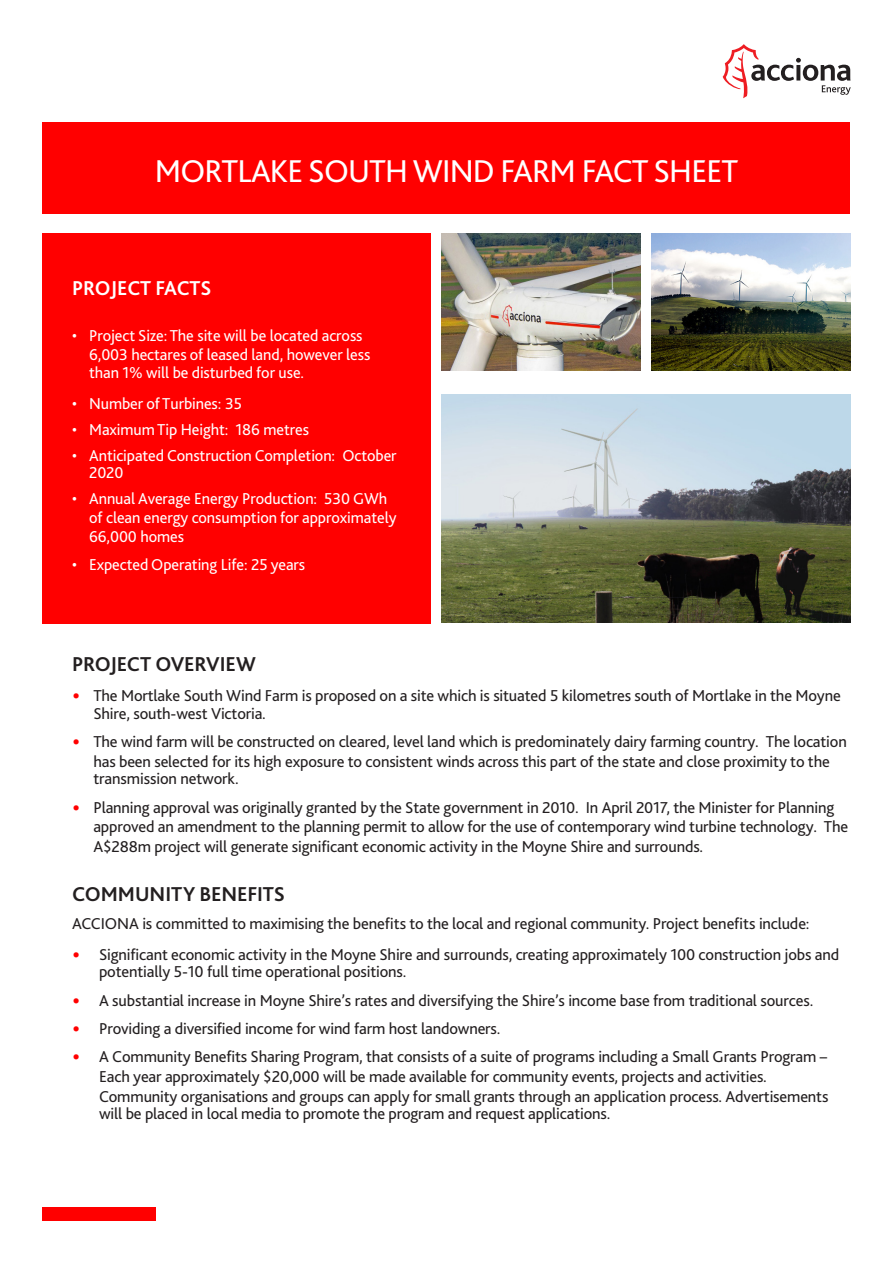
<style>
.page{position:relative;width:893px;height:1263px;background:#fff}
.page>*{position:absolute;margin:0;border:0;box-sizing:border-box;transform-origin:0 0}
.t1{font:33px "Bliss 2";letter-spacing:-.025em;color:#fff}
.t2{font:700 21px "Bliss 2";letter-spacing:-.005em;color:#231f20}
.t3{font:700 21px "Bliss 2";letter-spacing:-.005em;color:#fff}
.t4{font:16.5px/19.8px "Bliss 2";letter-spacing:-.01em;color:#231f20}
.t5{font:16.5px/18.6px "Bliss 2";letter-spacing:-.005em;color:#fff}
.s1{font-style:italic}
.s2{font-family:"Calibri";color:#f00}
</style>
<div class="page">
<img style="left:442px;top:234px;width:198px;height:137px">
<div style="left:43px;top:122px;width:807px;height:92px;background:#f00"></div>
<div style="left:43px;top:234px;width:388px;height:390px;background:#f00"></div>
<div style="left:43px;top:1207px;width:113px;height:13px;background:#f00"></div>
<img style="left:651px;top:234px;width:199px;height:137px">
<svg style="left:723px;top:44px;width:128px;height:54px"></svg>
<img style="left:442px;top:395px;width:408px;height:228px">
<p class="t1" style="left:155px;top:151px;width:585px">MORTLAKE SOUTH WIND FARM FACT SHEET</p>
<p class="t3" style="left:72px;top:275px;width:141px">PROJECT FACTS</p>
<p class="t5" style="left:89px;top:326px;width:283px;text-indent:-17px"><span class="s1">•</span> Project Size: The site will be located across<br>6,003 hectares of leased land, however less than 1% will be disturbed for use.</p>
<p class="t5" style="left:72px;top:394px;width:171px"><span class="s1">•</span> Number of Turbines: 35</p>
<p class="t5" style="left:72px;top:420px;width:238px"><span class="s1">•</span> Maximum Tip Height: 186 metres</p>
<p class="t5" style="left:89px;top:446px;width:309px;line-height:17.5px;text-indent:-17px"><span class="s1">•</span> Anticipated Construction Completion: October<br>2020</p>
<p class="t5" style="left:89px;top:489px;width:309px;text-indent:-17px"><span class="s1">•</span> Annual Average Energy Production: 530 GWh of clean energy consumption for approximately<br>66,000 homes</p>
<p class="t5" style="left:72px;top:555px;width:235px"><span class="s1">•</span> Expected Operating Life: 25 years</p>
<p class="t2" style="left:72px;top:651px;width:185px">PROJECT OVERVIEW</p>
<p class="t4" style="left:93px;top:686px;width:749px;line-height:17.5px;text-indent:-21px"><span class="s2">•</span> The Mortlake South Wind Farm is proposed on a site which is situated 5 kilometres south of Mortlake in the Moyne<br>Shire, south-west Victoria.</p>
<p class="t4" style="left:72px;top:731px;width:776px;text-align:center"><span class="s2">•</span> The wind farm will be constructed on cleared, level land which is predominately dairy farming country. The location has been selected for its high exposure to consistent winds across this part of the state and close proximity to the</p>
<p class="t4" style="left:93px;top:768px;width:147px">transmission network.</p>
<p class="t4" style="left:93px;top:797px;width:756px;text-indent:-21px"><span class="s2">•</span> Planning approval was originally granted by the State government in 2010. In April 2017, the Minister for Planning approved an amendment to the planning permit to allow for the use of contemporary wind turbine technology. The<br>A$288m project will generate significant economic activity in the Moyne Shire and surrounds.</p>
<p class="t2" style="left:72px;top:881px;width:214px">COMMUNITY BENEFITS</p>
<p class="t4" style="left:72px;top:913px;width:739px">ACCIONA is committed to maximising the benefits to the local and regional community. Project benefits include:</p>
<p class="t4" style="left:99px;top:945px;width:742px;line-height:17.5px;text-indent:-27px"><span class="s2">•</span> Significant economic activity in the Moyne Shire and surrounds, creating approximately 100 construction jobs and potentially 5-10 full time operational positions.</p>
<p class="t4" style="left:72px;top:990px;width:743px"><span class="s2">•</span> A substantial increase in Moyne Shire’s rates and diversifying the Shire’s income base from traditional sources.</p>
<p class="t4" style="left:72px;top:1018px;width:430px"><span class="s2">•</span> Providing a diversified income for wind farm host landowners.</p>
<p class="t4" style="left:99px;top:1046px;width:731px;text-indent:-27px"><span class="s2">•</span> A Community Benefits Sharing Program, that consists of a suite of programs including a Small Grants Program –<br>Each year approximately $20,000 will be made available for community events, projects and activities.<br>Community organisations and groups can apply for small grants through an application process. Advertisements</p>
<p class="t4" style="left:99px;top:1104px;width:513px">will be placed in local media to promote the program and request applications.</p>
</div>
